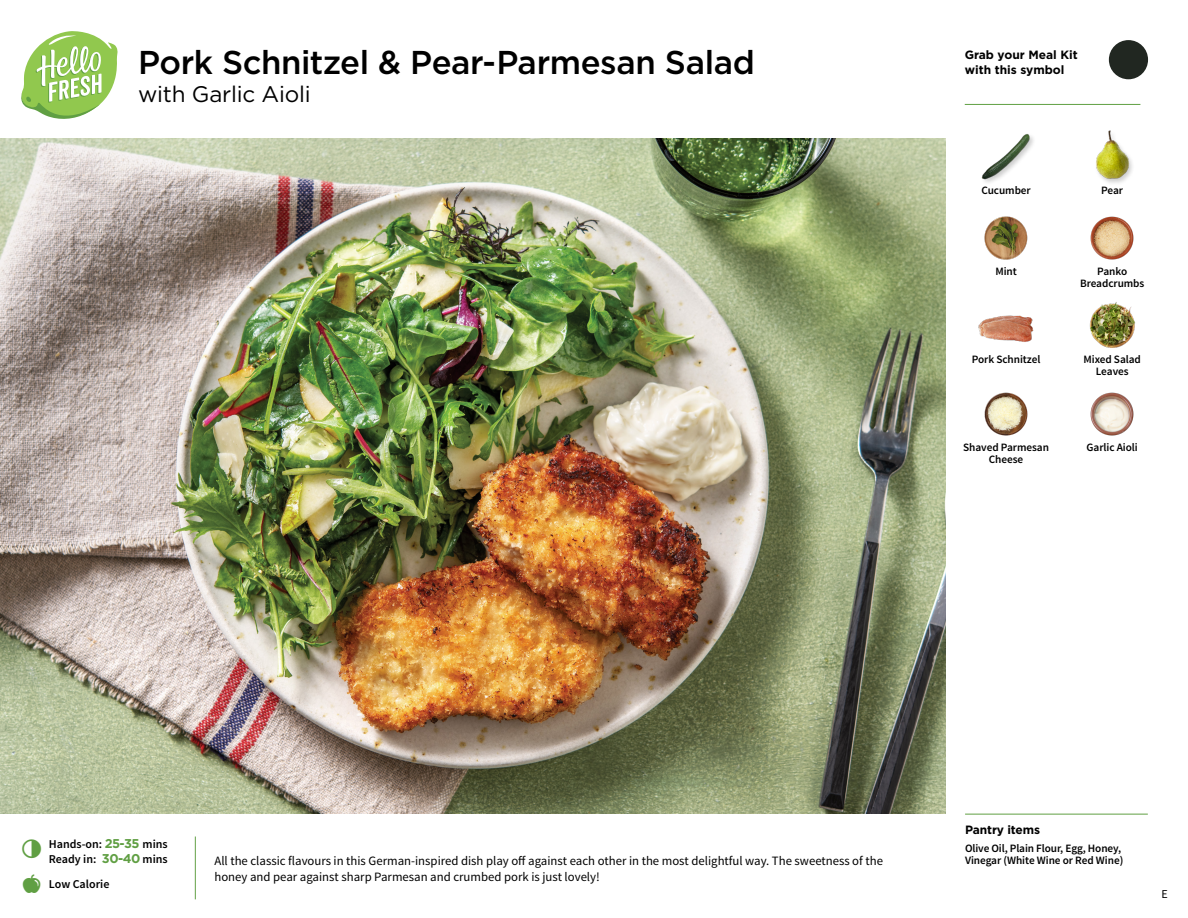
<style>
.page{position:relative;width:1188px;height:918px;background:#fff}
.page>*{position:absolute;margin:0;border:0;box-sizing:border-box;transform-origin:0 0}
.t1{font:500 33px "Gotham";letter-spacing:-.015em;color:#000}
.t2{font:22.5px "Gotham";letter-spacing:-.01em;color:#000}
.t3{font:12.75px/16.5px "Source Sans Pro";color:#000}
.t4{font:600 12px/15px "Source Sans Pro";color:#000}
.t5{font:700 12px/15px "Gotham";color:#000}
.t6{font:12px "Source Sans Pro";color:#000}
.t7{font:600 11.25px/12px "Source Sans Pro";letter-spacing:-.005em;color:#000;text-align:center}
.s1{font-family:"Gotham";font-weight:700;font-size:12.75px;color:#609f43}
</style>
<div class="page">
<svg style="left:21px;top:31px;width:97px;height:88px"></svg>
<img style="left:0;top:139px;width:945px;height:675px">
<img style="left:1089px;top:302px;width:47px;height:46px">
<img style="left:1090px;top:392px;width:44px;height:44px">
<img style="left:984px;top:392px;width:44px;height:44px">
<img style="left:978px;top:315px;width:56px;height:27px">
<img style="left:984px;top:216px;width:44px;height:44px">
<img style="left:1090px;top:216px;width:44px;height:44px">
<img style="left:981px;top:134px;width:53px;height:49px">
<div style="left:1094px;top:130px;width:41px;height:56px;background:#000;opacity:.2"></div>
<img style="left:1094px;top:131px;width:41px;height:48px">
<hr style="left:965px;top:814px;width:183px;height:1px;background:#609f43">
<hr style="left:965px;top:104px;width:175px;height:1px;background:#609f43">
<svg style="left:1108px;top:40px;width:41px;height:40px"></svg>
<h1 class="t1" style="left:138px;top:41px;width:618px">Pork Schnitzel &amp; Pear-Parmesan Salad</h1>
<h2 class="t2" style="left:138px;top:80px;width:174px">with Garlic Aioli</h2>
<p class="t5" style="left:965px;top:47px;width:115px">Grab your Meal Kit with this symbol</p>
<p class="t7" style="left:981px;top:185px;width:51px">Cucumber</p>
<p class="t7" style="left:1101px;top:185px;width:23px">Pear</p>
<p class="t7" style="left:995px;top:266px;width:23px">Mint</p>
<p class="t7" style="left:972px;top:353px;width:70px">Pork Schnitzel</p>
<p class="t7" style="left:1080px;top:266px;width:66px">Panko<br>Breadcrumbs</p>
<p class="t7" style="left:1083px;top:353px;width:59px">Mixed Salad<br>Leaves</p>
<p class="t7" style="left:963px;top:442px;width:87px">Shaved Parmesan</p>
<p class="t7" style="left:1087px;top:442px;width:53px">Garlic Aioli</p>
<p class="t7" style="left:989px;top:454px;width:36px">Cheese</p>
<p class="t4" style="left:49px;top:837px;width:120px">Hands-on: <span class="s1">25-35</span> mins<br>Ready in: <span class="s1">30-40</span> mins</p>
<p class="t4" style="left:49px;top:876px;width:62px">Low Calorie</p>
<p class="t3" style="left:214px;top:852px;width:670px">All the classic flavours in this German-inspired dish play off against each other in the most delightful way. The sweetness of the honey and pear against sharp Parmesan and crumbed pork is just lovely!</p>
<p class="t5" style="left:965px;top:822px;width:77px">Pantry items</p>
<p class="t7" style="left:965px;top:842px;width:160px;text-align:left">Olive Oil, Plain Flour, Egg, Honey,<br>Vinegar (White Wine or Red Wine)</p>
<p class="t6" style="left:1161px;top:886px;width:8px">E</p>
</div>
